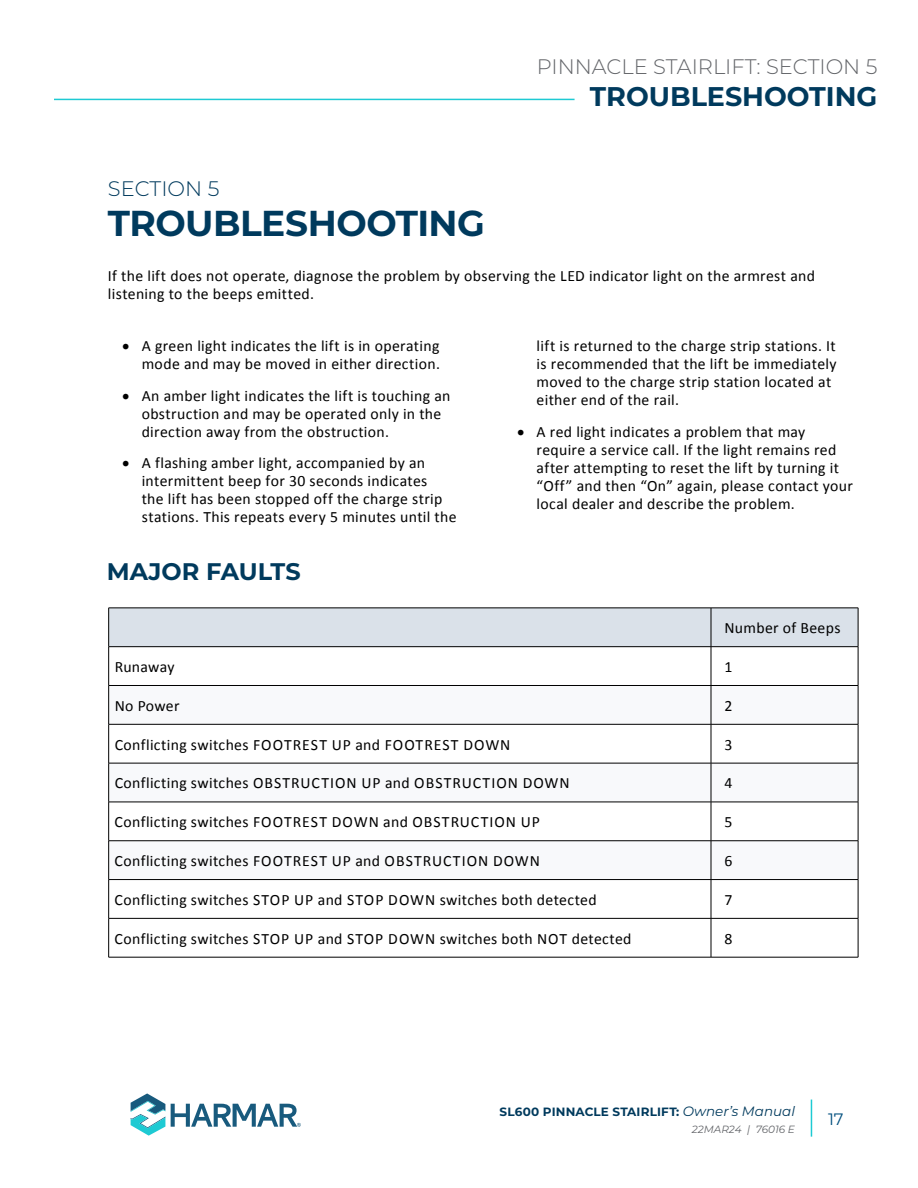
<style>
.page{position:relative;width:918px;height:1188px;background:#fff}
.page>*{position:absolute;margin:0;border:0;box-sizing:border-box;transform-origin:0 0}
.t1{font:700 36px "Montserrat";letter-spacing:-.015em;color:#003a5d}
.t2{font:700 27px "Montserrat";color:#003a5d}
.t3{font:700 24px "Montserrat";color:#003a5d}
.t4{font:300 21px "Montserrat";color:#636569}
.t5{font:300 21px "Montserrat";color:#003a5d}
.t6{font:16.5px "Montserrat";color:#004f7e}
.t7{font:15.75px/18px "Calibri";letter-spacing:.02em;color:#000}
.t8{font:15.75px "Calibri";letter-spacing:.045em;color:#000}
.t9{font:700 12px "Montserrat";letter-spacing:.015em;color:#003a5d}
.t10{font:italic 10.5px "Montserrat";color:#636569}
.s1{font-family:"Lato";font-size:15px}
.s2{font-weight:400;font-style:italic;font-size:13.5px}
</style>
<div class="page">
<svg style="left:131px;top:1093px;width:34px;height:43px"></svg>
<svg style="left:171px;top:1104px;width:130px;height:23px"></svg>
<hr style="left:811px;top:1100px;width:1px;height:37px;background:#1ecad3">
<hr style="left:54px;top:99px;width:824px;height:1px;background:#1ecad3">
<svg style="left:567px;top:98px;width:311px;height:3px"></svg>
<div style="left:109px;top:609px;width:749px;height:37px;background:#dae1e9"></div>
<svg style="left:109px;top:686px;width:749px;height:193px"></svg>
<hr style="left:108px;top:608px;width:603px;height:1px;background:#000">
<hr style="left:108px;top:608px;width:1px;height:38px;background:#000">
<hr style="left:711px;top:608px;width:147px;height:1px;background:#000">
<hr style="left:711px;top:608px;width:1px;height:38px;background:#000">
<hr style="left:858px;top:608px;width:1px;height:38px;background:#000">
<hr style="left:108px;top:646px;width:603px;height:1px;background:#000">
<hr style="left:108px;top:647px;width:1px;height:38px;background:#000">
<hr style="left:711px;top:646px;width:147px;height:1px;background:#000">
<hr style="left:711px;top:647px;width:1px;height:38px;background:#000">
<hr style="left:858px;top:647px;width:1px;height:38px;background:#000">
<hr style="left:108px;top:685px;width:603px;height:1px;background:#000">
<hr style="left:108px;top:686px;width:1px;height:38px;background:#000">
<hr style="left:711px;top:685px;width:147px;height:1px;background:#000">
<hr style="left:711px;top:686px;width:1px;height:38px;background:#000">
<hr style="left:858px;top:686px;width:1px;height:38px;background:#000">
<hr style="left:108px;top:724px;width:603px;height:1px;background:#000">
<hr style="left:108px;top:724px;width:1px;height:39px;background:#000">
<hr style="left:711px;top:724px;width:147px;height:1px;background:#000">
<hr style="left:711px;top:724px;width:1px;height:39px;background:#000">
<hr style="left:858px;top:724px;width:1px;height:39px;background:#000">
<hr style="left:108px;top:763px;width:603px;height:1px;background:#000">
<hr style="left:108px;top:763px;width:1px;height:39px;background:#000">
<hr style="left:711px;top:763px;width:147px;height:1px;background:#000">
<hr style="left:711px;top:763px;width:1px;height:39px;background:#000">
<hr style="left:858px;top:763px;width:1px;height:39px;background:#000">
<hr style="left:108px;top:802px;width:603px;height:1px;background:#000">
<hr style="left:108px;top:802px;width:1px;height:39px;background:#000">
<hr style="left:711px;top:802px;width:147px;height:1px;background:#000">
<hr style="left:711px;top:802px;width:1px;height:39px;background:#000">
<hr style="left:858px;top:802px;width:1px;height:39px;background:#000">
<hr style="left:108px;top:840px;width:603px;height:1px;background:#000">
<hr style="left:108px;top:841px;width:1px;height:38px;background:#000">
<hr style="left:711px;top:840px;width:147px;height:1px;background:#000">
<hr style="left:711px;top:841px;width:1px;height:38px;background:#000">
<hr style="left:858px;top:841px;width:1px;height:38px;background:#000">
<hr style="left:108px;top:879px;width:603px;height:1px;background:#000">
<hr style="left:108px;top:880px;width:1px;height:38px;background:#000">
<hr style="left:711px;top:879px;width:147px;height:1px;background:#000">
<hr style="left:711px;top:880px;width:1px;height:38px;background:#000">
<hr style="left:858px;top:880px;width:1px;height:38px;background:#000">
<hr style="left:108px;top:918px;width:603px;height:1px;background:#000">
<hr style="left:108px;top:919px;width:1px;height:38px;background:#000">
<hr style="left:711px;top:918px;width:147px;height:1px;background:#000">
<hr style="left:711px;top:919px;width:1px;height:38px;background:#000">
<hr style="left:858px;top:919px;width:1px;height:38px;background:#000">
<hr style="left:108px;top:957px;width:603px;height:1px;background:#000">
<hr style="left:711px;top:957px;width:147px;height:1px;background:#000">
<h3 class="t4" style="left:537px;top:52px;width:342px">PINNACLE STAIRLIFT: SECTION 5</h3>
<h2 class="t2" style="left:590px;top:77px;width:289px">TROUBLESHOOTING</h2>
<h3 class="t5" style="left:108px;top:174px;width:113px">SECTION 5</h3>
<h1 class="t1" style="left:108px;top:198px;width:379px">TROUBLESHOOTING</h1>
<p class="t7" style="left:108px;top:267px;width:709px">If the lift does not operate, diagnose the problem by observing the LED indicator light on the armrest and listening to the beeps emitted.</p>
<p class="t7" style="left:121px;top:336px;width:320px;text-align:right"><span class="s1">•</span> A green light indicates the lift is in operating mode and may be moved in either direction.</p>
<p class="t7" style="left:142px;top:386px;width:310px;text-indent:-20px"><span class="s1">•</span> An amber light indicates the lift is touching an obstruction and may be operated only in the direction away from the obstruction.</p>
<p class="t7" style="left:142px;top:453px;width:316px;text-indent:-20px"><span class="s1">•</span> A flashing amber light, accompanied by an intermittent beep for 30 seconds indicates<br>the lift has been stopped off the charge strip stations. This repeats every 5 minutes until the</p>
<p class="t7" style="left:537px;top:336px;width:301px">lift is returned to the charge strip stations. It is recommended that the lift be immediately moved to the charge strip station located at either end of the rail.</p>
<p class="t7" style="left:537px;top:422px;width:318px;text-indent:-20px"><span class="s1">•</span> A red light indicates a problem that may require a service call. If the light remains red after attempting to reset the lift by turning it “Off” and then “On” again, please contact your local dealer and describe the problem.</p>
<h3 class="t3" style="left:107px;top:554px;width:195px">MAJOR FAULTS</h3>
<p class="t7" style="left:724px;top:619px;width:118px">Number of Beeps</p>
<p class="t7" style="left:115px;top:657px;width:61px">Runaway</p>
<p class="t7" style="left:724px;top:657px;width:9px">1</p>
<p class="t7" style="left:115px;top:696px;width:66px">No Power</p>
<p class="t7" style="left:724px;top:696px;width:9px">2</p>
<p class="t8" style="left:115px;top:733px;width:397px">Conflicting switches FOOTREST UP and FOOTREST DOWN</p>
<p class="t7" style="left:724px;top:735px;width:9px">3</p>
<p class="t8" style="left:115px;top:772px;width:457px">Conflicting switches OBSTRUCTION UP and OBSTRUCTION DOWN</p>
<p class="t7" style="left:724px;top:774px;width:9px">4</p>
<p class="t8" style="left:115px;top:811px;width:427px">Conflicting switches FOOTREST DOWN and OBSTRUCTION UP</p>
<p class="t7" style="left:724px;top:813px;width:9px">5</p>
<p class="t8" style="left:115px;top:850px;width:427px">Conflicting switches FOOTREST UP and OBSTRUCTION DOWN</p>
<p class="t7" style="left:724px;top:851px;width:9px">6</p>
<p class="t7" style="left:115px;top:890px;width:484px">Conflicting switches STOP UP and STOP DOWN switches both detected</p>
<p class="t7" style="left:724px;top:890px;width:9px">7</p>
<p class="t7" style="left:115px;top:929px;width:518px">Conflicting switches STOP UP and STOP DOWN switches both NOT detected</p>
<p class="t7" style="left:724px;top:929px;width:9px">8</p>
<p class="t9" style="left:499px;top:1103px;width:297px">SL600 PINNACLE STAIRLIFT: <span class="s2">Owner’s Manual</span></p>
<p class="t10" style="left:692px;top:1122px;width:105px">22MAR24 | 76016 E</p>
<p class="t6" style="left:828px;top:1108px;width:17px">17</p>
</div>
